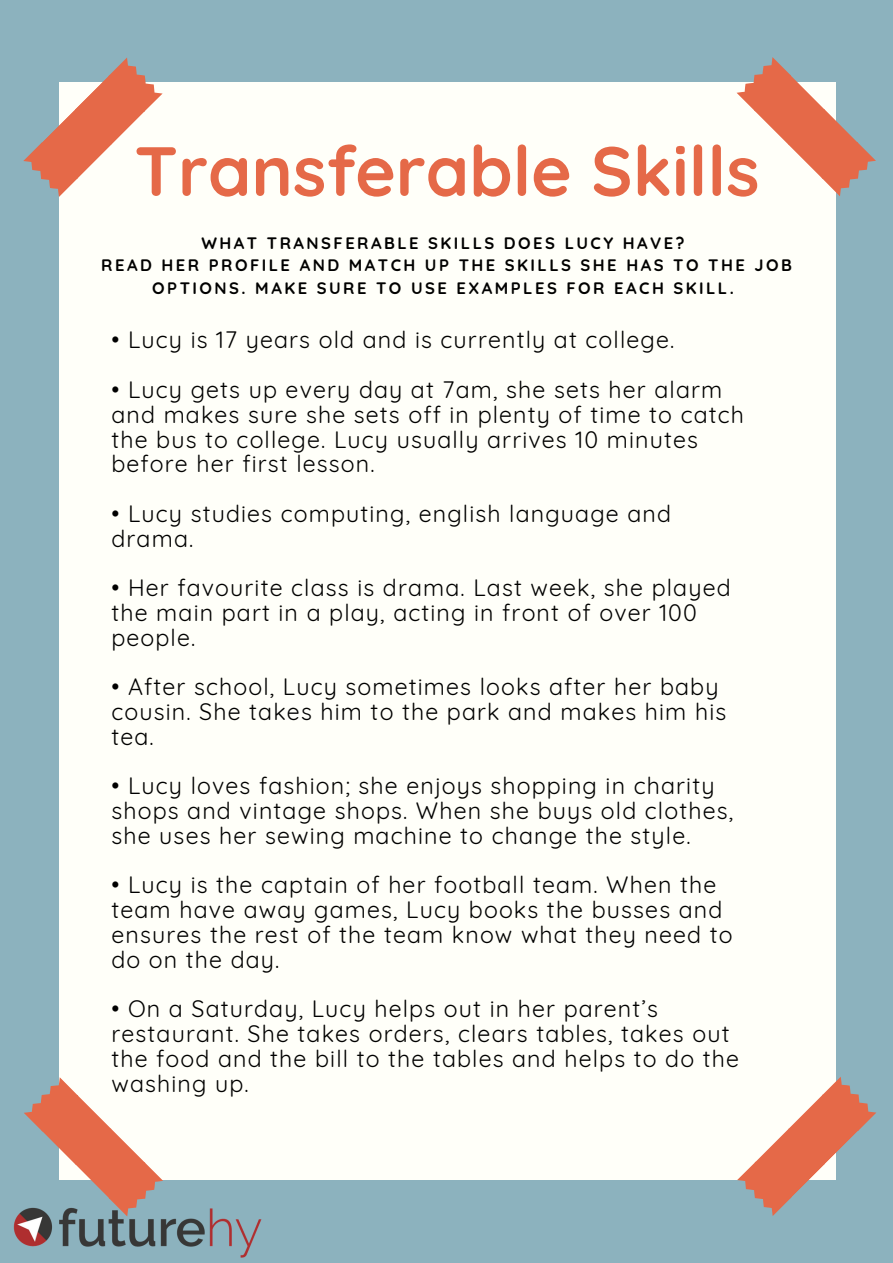
<style>
.page{position:relative;width:893px;height:1263px;background:#8cb2be}
.page>*{position:absolute;margin:0;border:0;box-sizing:border-box;transform-origin:0 0}
.t1{font:700 69.6px "Quicksand";color:#e56948}
.t2{font:23.25px/24.8px "Quicksand";letter-spacing:.05em;color:#000}
.t3{font:700 16.5px/22.5px "Quicksand";letter-spacing:.15em;color:#000;text-align:center}
</style>
<div class="page">
<div style="left:59px;top:82px;width:776px;height:1098px;background:#fffff9"></div>
<svg style="left:50px;top:1077px;width:24px;height:15px"></svg>
<svg style="left:737px;top:1077px;width:139px;height:139px"></svg>
<svg style="left:736px;top:57px;width:140px;height:140px"></svg>
<svg style="left:23px;top:58px;width:140px;height:139px"></svg>
<img style="left:13px;top:1092px;width:249px;height:166px">
<h1 class="t1" style="left:134px;top:126px;width:627px">Transferable Skills</h1>
<p class="t3" style="left:101px;top:231px;width:692px">WHAT TRANSFERABLE SKILLS DOES LUCY HAVE?<br>READ HER PROFILE AND MATCH UP THE SKILLS SHE HAS TO THE JOB<br>OPTIONS. MAKE SURE TO USE EXAMPLES FOR EACH SKILL.</p>
<p class="t2" style="left:111px;top:327px;width:564px">• Lucy is 17 years old and is currently at college.</p>
<p class="t2" style="left:111px;top:377px;width:634px">• Lucy gets up every day at 7am, she sets her alarm and makes sure she sets off in plenty of time to catch the bus to college. Lucy usually arrives 10 minutes before her first lesson.</p>
<p class="t2" style="left:111px;top:501px;width:561px">• Lucy studies computing, english language and drama.</p>
<p class="t2" style="left:111px;top:575px;width:621px">• Her favourite class is drama. Last week, she played the main part in a play, acting in front of over 100 people.</p>
<p class="t2" style="left:111px;top:674px;width:616px">• After school, Lucy sometimes looks after her baby cousin. She takes him to the park and makes him his tea.</p>
<p class="t2" style="left:111px;top:773px;width:623px">• Lucy loves fashion; she enjoys shopping in charity shops and vintage shops. When she buys old clothes, she uses her sewing machine to change the style.</p>
<p class="t2" style="left:111px;top:872px;width:623px">• Lucy is the captain of her football team. When the team have away games, Lucy books the busses and ensures the rest of the team know what they need to do on the day.</p>
<p class="t2" style="left:111px;top:996px;width:629px">• On a Saturday, Lucy helps out in her parent’s restaurant. She takes orders, clears tables, takes out the food and the bill to the tables and helps to do the washing up.</p>
</div>
